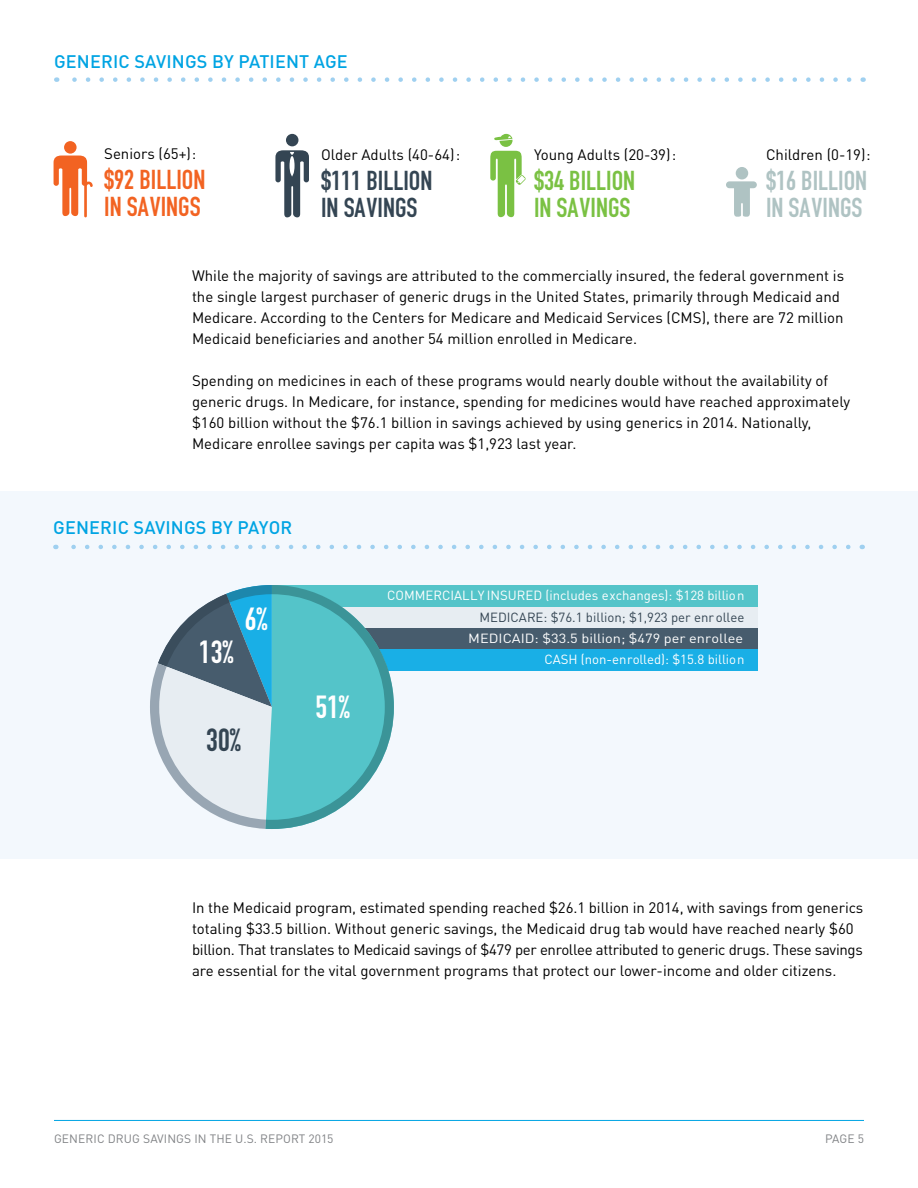
<style>
.page{position:relative;width:918px;height:1188px;background:#fff}
.page>*{position:absolute;margin:0;border:0;box-sizing:border-box;transform-origin:0 0}
.t1{font:31.5px "DIN Engschrift Std";color:#fff}
.t2{font:31.5px "DIN Engschrift Std";color:#344553}
.t3{font:27px/27px "DIN Engschrift Std";color:#344553}
.t4{font:27px/27px "DIN Engschrift Std";color:#f26322}
.t5{font:27px/27px "DIN Engschrift Std";color:#7ac143}
.t6{font:27px/27px "DIN Engschrift Std";color:#afc3c3}
.t7{font:500 18px "DIN Pro";letter-spacing:.01em;color:#00a4e3}
.t8{font:15px/21px "DIN Pro";color:#000}
.t9{font:13.2px "DIN Pro";color:#fff}
.t10{font:13.2px "DIN Pro";color:#344553}
.t11{font:13.2px "DIN Pro";color:#fff;scale:1.1 1}
.t12{font:12px "DIN Pro";letter-spacing:.01em;color:#808285}
</style>
<div class="page">
<hr style="left:54px;top:1120px;width:810px;height:1px;background:#00a4e3">
<div style="left:0;top:491px;width:918px;height:368px;background:#f3f8fd"></div>
<svg style="left:71px;top:545px;width:777px;height:4px"></svg>
<div style="left:64px;top:141px;width:13px;height:13px;background:#f26322;border-radius:50%"></div>
<svg style="left:54px;top:156px;width:39px;height:61px"></svg>
<div style="left:286px;top:134px;width:12px;height:12px;background:#344553;border-radius:50%"></div>
<svg style="left:275px;top:150px;width:34px;height:67px"></svg>
<svg style="left:490px;top:134px;width:36px;height:83px"></svg>
<div style="left:736px;top:167px;width:12px;height:12px;background:#afc3c3;border-radius:50%"></div>
<svg style="left:726px;top:181px;width:31px;height:36px"></svg>
<svg style="left:72px;top:77px;width:777px;height:5px"></svg>
<div style="left:272px;top:606px;width:486px;height:22px;background:#e7edf2"></div>
<div style="left:272px;top:628px;width:486px;height:21px;background:#475c6d"></div>
<div style="left:272px;top:649px;width:486px;height:22px;background:#19afe6"></div>
<div style="left:272px;top:585px;width:486px;height:22px;background:#54c4c9"></div>
<svg style="left:150px;top:585px;width:244px;height:244px"></svg>
<p class="t7" style="left:54px;top:49px;width:295px">GENERIC SAVINGS BY PATIENT AGE</p>
<p class="t8" style="left:104px;top:142px;width:94px">Seniors (65+):</p>
<h2 class="t4" style="left:104px;top:166px;width:103px">$92 BILLION<br>IN SAVINGS</h2>
<p class="t8" style="left:321px;top:143px;width:141px">Older Adults (40-64):</p>
<h2 class="t3" style="left:321px;top:167px;width:113px">$111 BILLION<br>IN SAVINGS</h2>
<p class="t8" style="left:534px;top:143px;width:144px">Young Adults (20-39):</p>
<h2 class="t5" style="left:534px;top:167px;width:103px">$34 BILLION<br>IN SAVINGS</h2>
<p class="t8" style="left:766px;top:143px;width:106px">Children (0-19):</p>
<h2 class="t6" style="left:766px;top:167px;width:103px">$16 BILLION<br>IN SAVINGS</h2>
<p class="t8" style="left:192px;top:263px;width:654px">While the majority of savings are attributed to the commercially insured, the federal government is the single largest purchaser of generic drugs in the United States, primarily through Medicaid and Medicare. According to the Centers for Medicare and Medicaid Services (CMS), there are 72 million Medicaid beneficiaries and another 54 million enrolled in Medicare.</p>
<p class="t8" style="left:192px;top:368px;width:660px">Spending on medicines in each of these programs would nearly double without the availability of generic drugs. In Medicare, for instance, spending for medicines would have reached approximately $160 billion without the $76.1 billion in savings achieved by using generics in 2014. Nationally, Medicare enrollee savings per capita was $1,923 last year.</p>
<p class="t7" style="left:53px;top:515px;width:241px">GENERIC SAVINGS BY PAYOR</p>
<h1 class="t1" style="left:199px;top:633px;width:36px">13%</h1>
<h1 class="t1" style="left:245px;top:601px;width:24px">6%</h1>
<h1 class="t2" style="left:206px;top:721px;width:36px">30%</h1>
<h1 class="t1" style="left:315px;top:689px;width:36px">51%</h1>
<p class="t9" style="left:387px;top:585px;width:359px">COMMERCIALLY INSURED (includes exchanges): $128 billion</p>
<p class="t11" style="left:468px;top:627px;width:251px">MEDICAID: $33.5 billion; $479 per enrollee</p>
<p class="t10" style="left:479px;top:607px;width:267px">MEDICARE: $76.1 billion; $1,923 per enr ollee</p>
<p class="t9" style="left:544px;top:649px;width:202px">CASH (non-enrolled): $15.8 billion</p>
<p class="t8" style="left:192px;top:895px;width:673px">In the Medicaid program, estimated spending reached $26.1 billion in 2014, with savings from generics totaling $33.5 billion. Without generic savings, the Medicaid drug tab would have reached nearly $60 billion. That translates to Medicaid savings of $479 per enrollee attributed to generic drugs. These savings are essential for the vital government programs that protect our lower-income and older citizens.</p>
<p class="t12" style="left:54px;top:1129px;width:281px">GENERIC DRUG SAVINGS IN THE U.S. REPORT 2015</p>
<p class="t12" style="left:825px;top:1129px;width:40px">PAGE 5</p>
</div>
